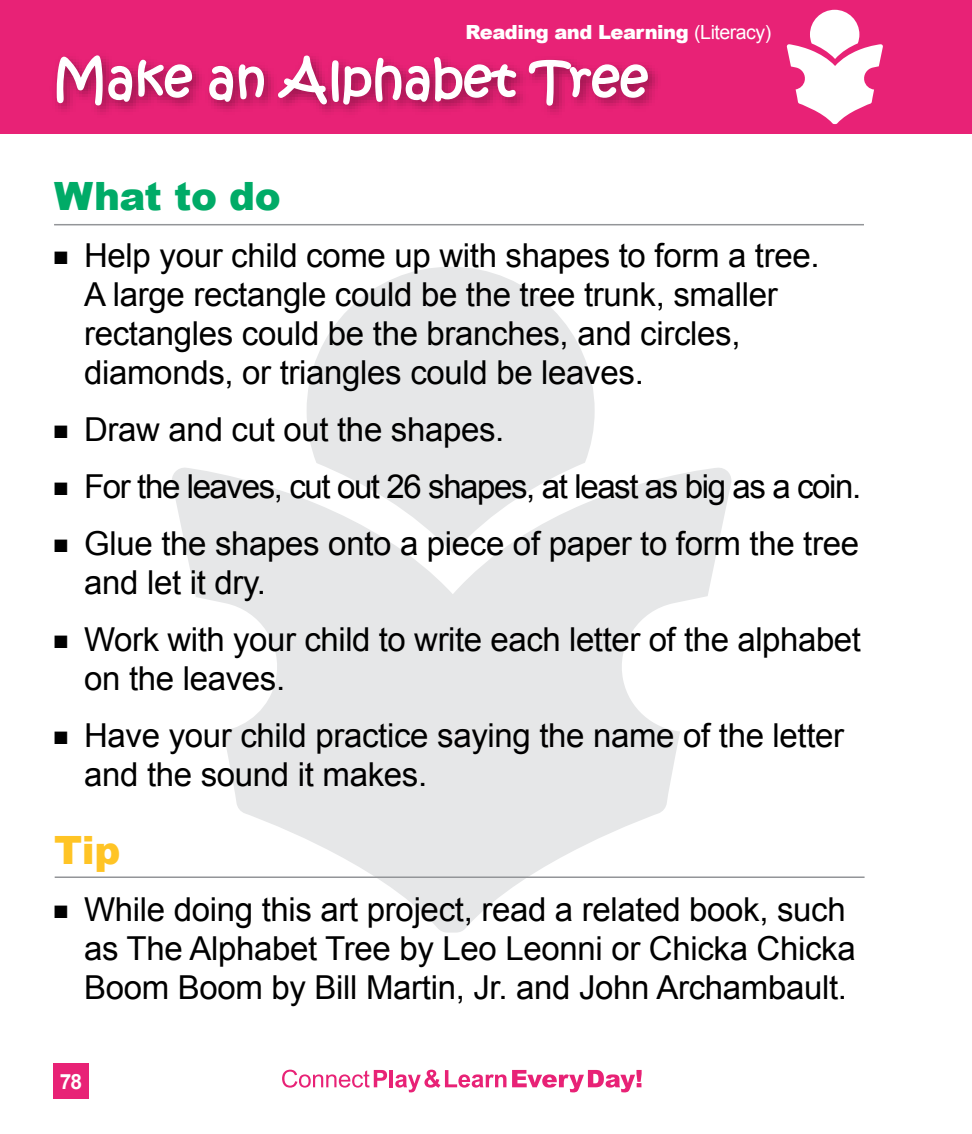
<style>
.page{position:relative;width:972px;height:1134px;background:#fff}
.page>*{position:absolute;margin:0;border:0;box-sizing:border-box;transform-origin:0 0}
.t1{font:51px "Kristen ITC";color:#fff}
.t2{font:900 39px "Arial";letter-spacing:-.01em;color:#00ab67}
.t3{font:900 39px "Arial";color:#ffc425}
.t4{font:33px/39px "Arial";letter-spacing:-.01em;color:#000}
.t5{font:33px "Arial";letter-spacing:-.04em;color:#000}
.t6{font:700 21px "Arial";color:#fff}
.t7{font:900 19.5px "Arial";letter-spacing:-.025em;color:#fff}
.s1{font-weight:400}
</style>
<div class="page">
<div style="left:0;top:0;width:972px;height:133px;background:#e82276"></div>
<svg style="left:282px;top:1070px;width:105px;height:18px"></svg>
<hr style="left:390px;top:1070px;width:3px;height:17px;background:#e82276">
<svg style="left:395px;top:1070px;width:111px;height:22px"></svg>
<svg style="left:512px;top:1070px;width:130px;height:22px"></svg>
<div style="left:53px;top:1063px;width:36px;height:36px;background:#e82276"></div>
<img style="left:55px;top:68px;width:603px;height:44px">
<svg style="left:56px;top:55px;width:137px;height:57px"></svg>
<svg style="left:208px;top:64px;width:57px;height:39px"></svg>
<svg style="left:277px;top:55px;width:240px;height:51px"></svg>
<svg style="left:528px;top:59px;width:121px;height:75px"></svg>
<svg style="left:787px;top:10px;width:96px;height:114px"></svg>
<svg style="left:307px;top:267px;width:288px;height:200px;fill:#e6e7e8"></svg>
<svg style="left:172px;top:467px;width:559px;height:466px;fill:#e6e7e8"></svg>
<hr style="left:55px;top:876px;width:810px;height:2px;background:#939598">
<hr style="left:54px;top:224px;width:810px;height:1px;background:#939598">
<p class="t7" style="left:466px;top:17px;width:307px">Reading and Learning <span class="s1">(Literacy)</span></p>
<h1 class="t1" style="left:52px;top:46px;width:597px">Make an Alphabet Tree</h1>
<p class="t2" style="left:54px;top:168px;width:228px">What to do</p>
<p class="t4" style="left:84px;top:236px;width:737px;text-indent:-30px">■ Help your child come up with shapes to form a tree.<br>A large rectangle could be the tree trunk, smaller rectangles could be the branches, and circles, diamonds, or triangles could be leaves.</p>
<p class="t4" style="left:54px;top:410px;width:452px">■ Draw and cut out the shapes.</p>
<p class="t5" style="left:54px;top:465px;width:809px">■ For the leaves, cut out 26 shapes, at least as big as a coin.</p>
<p class="t4" style="left:84px;top:524px;width:776px;text-indent:-30px">■ Glue the shapes onto a piece of paper to form the tree and let it dry.</p>
<p class="t4" style="left:84px;top:620px;width:778px;text-indent:-30px">■ Work with your child to write each letter of the alphabet on the leaves.</p>
<p class="t4" style="left:84px;top:716px;width:762px;text-indent:-30px">■ Have your child practice saying the name of the letter and the sound it makes.</p>
<p class="t3" style="left:54px;top:822px;width:68px">Tip</p>
<p class="t4" style="left:84px;top:890px;width:773px;text-indent:-30px">■ While doing this art project, read a related book, such as The Alphabet Tree by Leo Leonni or Chicka Chicka<br>Boom Boom by Bill Martin, Jr. and John Archambault.</p>
<p class="t6" style="left:60px;top:1068px;width:24px">78</p>
</div>
